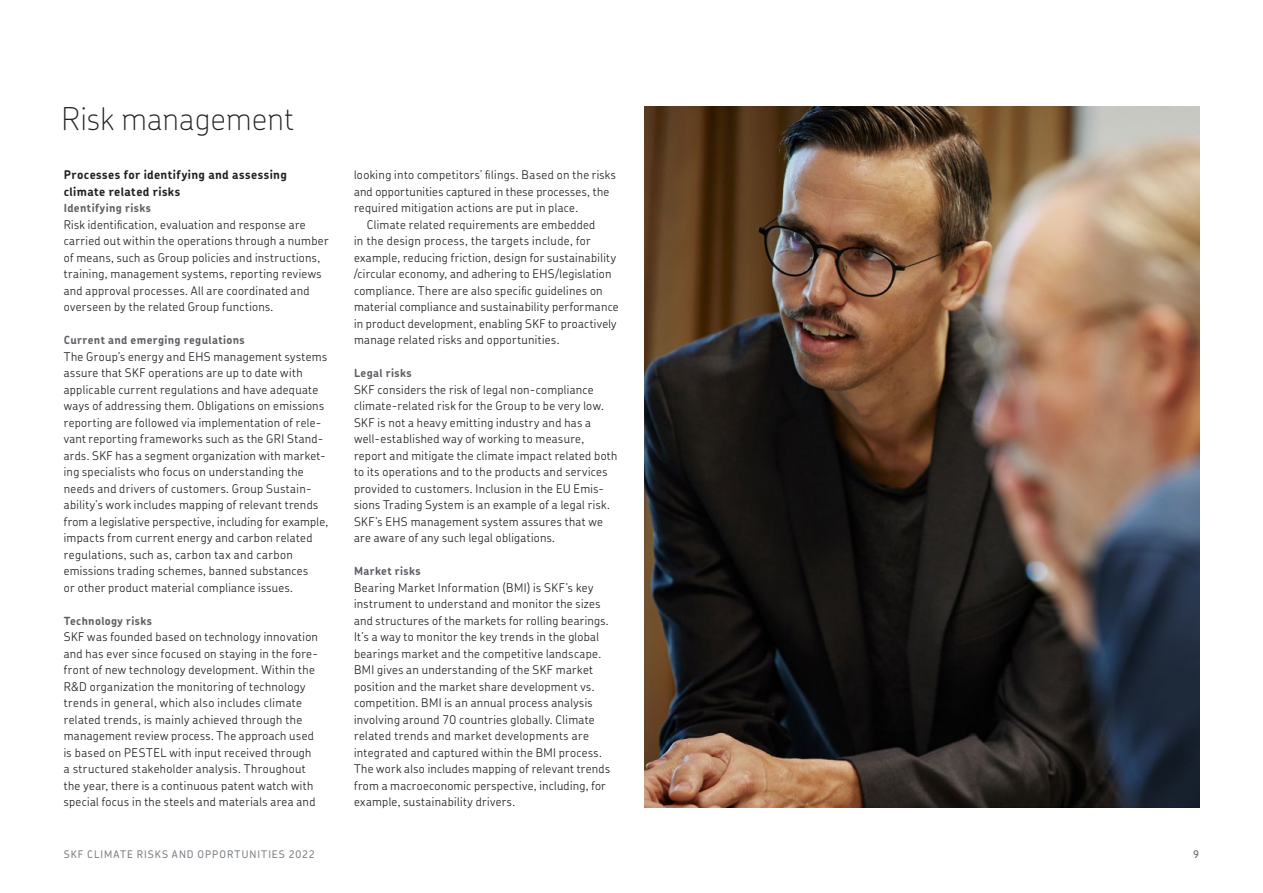
<style>
.page{position:relative;width:1263px;height:893px;background:#fff}
.page>*{position:absolute;margin:0;border:0;box-sizing:border-box;transform-origin:0 0}
.F_08_Underrubrik{font:100 31.5px "SKF Chevin OT";letter-spacing:.015em;color:#231f20}
.F_01_Bröd_u_indrag{font:300 12px/16.5px "SKF Chevin OT";letter-spacing:.03em;color:#231f20}
.F_02_Bröd_m_indrag{font:300 12px/16.5px "SKF Chevin OT";letter-spacing:.025em;color:#231f20}
.F_03_Mell_1{font:700 12px/16.5px "SKF Chevin OT";letter-spacing:.035em;color:#231f20}
.F_04_Mell_2{font:700 11.25px "SKF Chevin OT";letter-spacing:.035em;color:#5c5f64}
.t1{font:500 10.5px "SKF Chevin OT";letter-spacing:.09em;color:#7d8186}
.t2{font:500 10.5px "SKF Chevin OT";color:#5c5f64}
</style>
<div class="page">
<img style="left:644px;top:106px;width:555px;height:702px">
<p class="F_08_Underrubrik" style="left:62px;top:90px;width:233px">Risk management</p>
<p class="F_03_Mell_1" style="left:64px;top:166px;width:225px">Processes for identifying and assessing climate related risks</p>
<p class="F_04_Mell_2" style="left:64px;top:197px;width:89px">Identifying risks</p>
<p class="F_01_Bröd_u_indrag" style="left:64px;top:214px;width:266px">Risk identification, evaluation and response are carried out within the operations through a number of means, such as Group policies and instructions, training, management systems, reporting reviews and approval processes. All are coordinated and overseen by the related Group functions.</p>
<p class="F_04_Mell_2" style="left:64px;top:329px;width:182px">Current and emerging regulations</p>
<p class="F_01_Bröd_u_indrag" style="left:64px;top:346px;width:266px">The Group’s energy and EHS management systems assure that SKF operations are up to date with applicable current regulations and have adequate ways of addressing them. Obligations on emissions reporting are followed via implementation of rele&shy;vant reporting frameworks such as the GRI Stand&shy;ards. SKF has a segment organization with market&shy;ing specialists who focus on understanding the needs and drivers of customers. Group Sustain&shy;ability’s work includes mapping of relevant trends from a legislative perspective, including for example, impacts from current energy and carbon related regulations, such as, carbon tax and carbon emissions trading schemes, banned substances<br>or other product material compliance issues.</p>
<p class="F_04_Mell_2" style="left:64px;top:610px;width:90px">Technology risks</p>
<p class="F_01_Bröd_u_indrag" style="left:64px;top:627px;width:256px">SKF was founded based on technology innovation and has ever since focused on staying in the fore&shy;front of new technology development. Within the R&amp;D organization the monitoring of technology trends in general, which also includes climate related trends, is mainly achieved through the management review process. The approach used is based on PESTEL with input received through a structured stakeholder analysis. Throughout the year, there is a continuous patent watch with special focus in the steels and materials area and</p>
<p class="F_01_Bröd_u_indrag" style="left:354px;top:165px;width:263px">looking into competitors’ filings. Based on the risks and opportunities captured in these processes, the required mitigation actions are put in place.</p>
<p class="F_02_Bröd_m_indrag" style="left:354px;top:214px;width:266px;text-indent:13px">Climate related requirements are embedded<br>in the design process, the targets include, for example, reducing friction, design for sustainability /circular economy, and adhering to EHS/legislation compliance. There are also specific guidelines on material compliance and sustainability performance in product development, enabling SKF to proactively manage related risks and opportunities.</p>
<p class="F_04_Mell_2" style="left:354px;top:362px;width:59px">Legal risks</p>
<p class="F_01_Bröd_u_indrag" style="left:354px;top:379px;width:265px">SKF considers the risk of legal non-compliance climate-related risk for the Group to be very low.<br>SKF is not a heavy emitting industry and has a well-established way of working to measure, report and mitigate the climate impact related both to its operations and to the products and services provided to customers. Inclusion in the EU Emis&shy;sions Trading System is an example of a legal risk.<br>SKF’s EHS management system assures that we are aware of any such legal obligations.</p>
<p class="F_04_Mell_2" style="left:354px;top:560px;width:68px">Market risks</p>
<p class="F_01_Bröd_u_indrag" style="left:354px;top:577px;width:258px">Bearing Market Information (BMI) is SKF’s key instrument to understand and monitor the sizes and structures of the markets for rolling bearings.<br>It’s a way to monitor the key trends in the global bearings market and the competitive landscape.<br>BMI gives an understanding of the SKF market position and the market share development vs. competition. BMI is an annual process analysis involving around 70 countries globally. Climate related trends and market developments are integrated and captured within the BMI process.<br>The work also includes mapping of relevant trends from a macroeconomic perspective, including, for example, sustainability drivers.</p>
<p class="t1" style="left:64px;top:845px;width:252px">SKF CLIMATE RISKS AND OPPORTUNITIES 2022</p>
<p class="t2" style="left:1193px;top:845px;width:7px">9</p>
</div>
